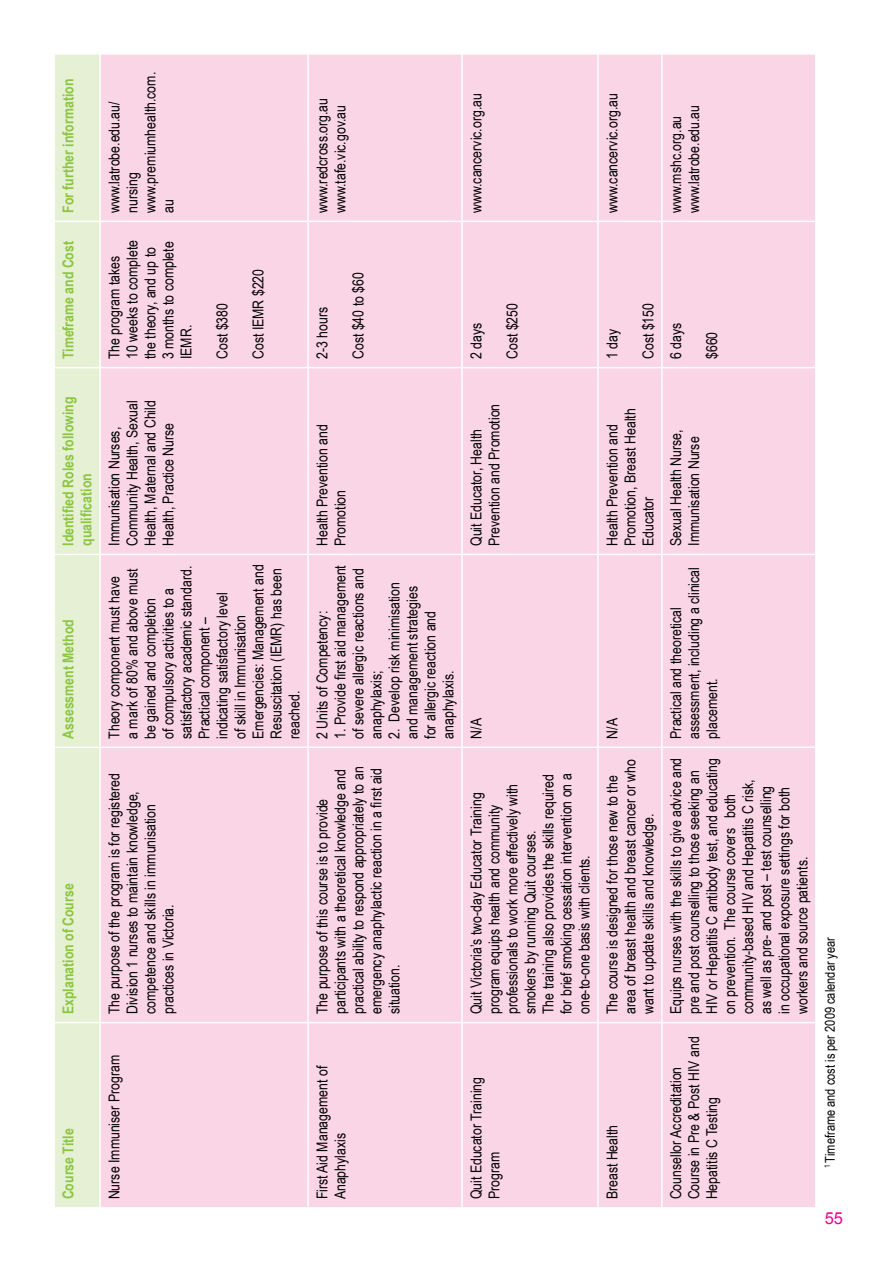
<style>
.page{position:relative;width:893px;height:1263px;background:#fff}
.page>*{position:absolute;margin:0;border:0;box-sizing:border-box;transform-origin:0 0}
.t1{font:16.5px "Arial";color:#ec008c}
.t2{font:15px/18px "Arial Narrow";color:#000}
.t3{font:700 15px/18px "Arial Narrow";color:#8cc63f}
.t4{font:13.5px "Arial Narrow";color:#000}
</style>
<div class="page">
<div style="left:55px;top:55px;width:44px;height:1152px;background:#e5f0d4"></div>
<div style="left:101px;top:55px;width:714px;height:1152px;background:#fad5e5"></div>
<hr style="left:101px;top:1022px;width:206px;height:1px;background:#fff">
<hr style="left:101px;top:746px;width:206px;height:2px;background:#fff">
<hr style="left:101px;top:554px;width:206px;height:1px;background:#fff">
<hr style="left:101px;top:367px;width:206px;height:1px;background:#fff">
<hr style="left:101px;top:221px;width:206px;height:1px;background:#fff">
<hr style="left:307px;top:1022px;width:2px;height:186px;background:#fff">
<hr style="left:307px;top:747px;width:2px;height:275px;background:#fff">
<hr style="left:309px;top:1022px;width:152px;height:1px;background:#fff">
<hr style="left:307px;top:554px;width:2px;height:193px;background:#fff">
<hr style="left:309px;top:746px;width:152px;height:2px;background:#fff">
<hr style="left:307px;top:368px;width:2px;height:186px;background:#fff">
<hr style="left:309px;top:554px;width:152px;height:1px;background:#fff">
<hr style="left:307px;top:221px;width:2px;height:147px;background:#fff">
<hr style="left:309px;top:367px;width:152px;height:1px;background:#fff">
<hr style="left:307px;top:53px;width:2px;height:168px;background:#fff">
<hr style="left:309px;top:221px;width:152px;height:1px;background:#fff">
<hr style="left:461px;top:1022px;width:2px;height:186px;background:#fff">
<hr style="left:461px;top:747px;width:2px;height:275px;background:#fff">
<hr style="left:463px;top:1022px;width:134px;height:1px;background:#fff">
<hr style="left:461px;top:554px;width:2px;height:193px;background:#fff">
<hr style="left:463px;top:746px;width:134px;height:2px;background:#fff">
<hr style="left:461px;top:368px;width:2px;height:186px;background:#fff">
<hr style="left:463px;top:554px;width:134px;height:1px;background:#fff">
<hr style="left:461px;top:221px;width:2px;height:147px;background:#fff">
<hr style="left:463px;top:367px;width:134px;height:1px;background:#fff">
<hr style="left:461px;top:53px;width:2px;height:168px;background:#fff">
<hr style="left:463px;top:221px;width:134px;height:1px;background:#fff">
<hr style="left:597px;top:1022px;width:2px;height:186px;background:#fff">
<hr style="left:597px;top:747px;width:2px;height:275px;background:#fff">
<hr style="left:599px;top:1022px;width:62px;height:1px;background:#fff">
<hr style="left:597px;top:554px;width:2px;height:193px;background:#fff">
<hr style="left:599px;top:746px;width:62px;height:2px;background:#fff">
<hr style="left:597px;top:368px;width:2px;height:186px;background:#fff">
<hr style="left:599px;top:554px;width:62px;height:1px;background:#fff">
<hr style="left:597px;top:221px;width:2px;height:147px;background:#fff">
<hr style="left:599px;top:367px;width:62px;height:1px;background:#fff">
<hr style="left:597px;top:53px;width:2px;height:168px;background:#fff">
<hr style="left:599px;top:221px;width:62px;height:1px;background:#fff">
<hr style="left:661px;top:1022px;width:2px;height:186px;background:#fff">
<hr style="left:661px;top:747px;width:2px;height:275px;background:#fff">
<hr style="left:663px;top:1022px;width:152px;height:1px;background:#fff">
<hr style="left:661px;top:554px;width:2px;height:193px;background:#fff">
<hr style="left:663px;top:746px;width:152px;height:2px;background:#fff">
<hr style="left:661px;top:368px;width:2px;height:186px;background:#fff">
<hr style="left:663px;top:554px;width:152px;height:1px;background:#fff">
<hr style="left:661px;top:221px;width:2px;height:147px;background:#fff">
<hr style="left:663px;top:367px;width:152px;height:1px;background:#fff">
<hr style="left:661px;top:53px;width:2px;height:168px;background:#fff">
<hr style="left:663px;top:221px;width:152px;height:1px;background:#fff">
<hr style="left:55px;top:1022px;width:44px;height:1px;background:#fff">
<hr style="left:55px;top:746px;width:44px;height:2px;background:#fff">
<hr style="left:55px;top:554px;width:44px;height:1px;background:#fff">
<hr style="left:55px;top:367px;width:44px;height:1px;background:#fff">
<hr style="left:55px;top:221px;width:44px;height:1px;background:#fff">
<p class="t3" style="left:59px;top:213px;width:135px;rotate:-90deg">For further information</p>
<p class="t3" style="left:59px;top:359px;width:120px;rotate:-90deg">Timeframe and Cost</p>
<p class="t2" style="left:105px;top:213px;width:142px;rotate:-90deg">www.latrobe.edu.au/ nursing www.premiumhealth.com. au</p>
<p class="t2" style="left:105px;top:359px;width:120px;rotate:-90deg">The program takes<br>10 weeks to complete the theory, and up to<br>3 months to complete<br>IEMR.</p>
<p class="t2" style="left:213px;top:359px;width:58px;rotate:-90deg">Cost $380</p>
<p class="t2" style="left:249px;top:359px;width:92px;rotate:-90deg">Cost IEMR $220</p>
<p class="t3" style="left:59px;top:546px;width:150px;rotate:-90deg">Identified Roles following qualification</p>
<p class="t3" style="left:59px;top:739px;width:121px;rotate:-90deg">Assessment Method</p>
<p class="t2" style="left:105px;top:546px;width:147px;rotate:-90deg">Immunisation Nurses,<br>Community Health, Sexual<br>Health, Maternal and Child<br>Health, Practice Nurse</p>
<p class="t2" style="left:105px;top:739px;width:176px;rotate:-90deg">Theory component must have<br>a mark of 80% and above must be gained and completion<br>of compulsory activities to a satisfactory academic standard.<br>Practical component – indicating satisfactory level<br>of skill in Immunisation<br>Emergencies: Management and<br>Resuscitation (IEMR) has been reached.</p>
<p class="t3" style="left:59px;top:1014px;width:132px;rotate:-90deg">Explanation of Course</p>
<p class="t2" style="left:105px;top:1014px;width:242px;rotate:-90deg">The purpose of the program is for registered Division 1 nurses to maintain knowledge, competence and skills in immunisation practices in Victoria.</p>
<p class="t2" style="left:313px;top:213px;width:116px;rotate:-90deg">www.redcross.org.au www.tafe.vic.gov.au</p>
<p class="t2" style="left:467px;top:213px;width:121px;rotate:-90deg">www.cancervic.org.au</p>
<p class="t2" style="left:313px;top:359px;width:53px;rotate:-90deg">2-3 hours</p>
<p class="t2" style="left:349px;top:359px;width:88px;rotate:-90deg">Cost $40 to $60</p>
<p class="t2" style="left:467px;top:359px;width:38px;rotate:-90deg">2 days</p>
<p class="t2" style="left:503px;top:359px;width:58px;rotate:-90deg">Cost $250</p>
<p class="t2" style="left:313px;top:546px;width:123px;rotate:-90deg">Health Prevention and<br>Promotion</p>
<p class="t2" style="left:331px;top:739px;width:175px;rotate:-90deg">1. Provide first aid management of severe allergic reactions and anaphylaxis;</p>
<p class="t2" style="left:385px;top:739px;width:158px;rotate:-90deg">2. Develop risk minimisation and management strategies for allergic reaction and anaphylaxis.</p>
<p class="t2" style="left:313px;top:739px;width:129px;rotate:-90deg">2 Units of Competency:</p>
<p class="t2" style="left:313px;top:1014px;width:249px;rotate:-90deg">The purpose of this course is to provide participants with a theoretical knowledge and practical ability to respond appropriately to an emergency anaphylactic reaction in a first aid situation.</p>
<p class="t2" style="left:467px;top:546px;width:144px;rotate:-90deg">Quit Educator, Health<br>Prevention and Promotion</p>
<p class="t2" style="left:467px;top:739px;width:22px;rotate:-90deg">N/A</p>
<p class="t2" style="left:467px;top:1014px;width:242px;rotate:-90deg">Quit Victoria’s two-day Educator Training program equips health and community professionals to work more effectively with smokers by running Quit courses.<br>The training also provides the skills required for brief smoking cessation intervention on a one-to-one basis with clients.</p>
<p class="t3" style="left:59px;top:1199px;width:72px;rotate:-90deg">Course Title</p>
<p class="t2" style="left:105px;top:1199px;width:146px;rotate:-90deg">Nurse Immuniser Program</p>
<p class="t2" style="left:313px;top:1199px;width:135px;rotate:-90deg">First Aid Management of<br>Anaphylaxis</p>
<p class="t2" style="left:467px;top:1199px;width:124px;rotate:-90deg">Quit Educator Training<br>Program</p>
<p class="t2" style="left:602px;top:213px;width:121px;rotate:-90deg">www.cancervic.org.au</p>
<p class="t2" style="left:666px;top:213px;width:110px;rotate:-90deg">www.mshc.org.au www.latrobe.edu.au</p>
<p class="t2" style="left:602px;top:359px;width:32px;rotate:-90deg">1 day</p>
<p class="t2" style="left:638px;top:359px;width:58px;rotate:-90deg">Cost $150</p>
<p class="t2" style="left:666px;top:359px;width:38px;rotate:-90deg">6 days</p>
<p class="t2" style="left:702px;top:359px;width:29px;rotate:-90deg">$660</p>
<p class="t2" style="left:602px;top:546px;width:139px;rotate:-90deg">Health Prevention and<br>Promotion, Breast Health<br>Educator</p>
<p class="t2" style="left:602px;top:739px;width:22px;rotate:-90deg">N/A</p>
<p class="t2" style="left:602px;top:1014px;width:257px;rotate:-90deg">The course is designed for those new to the area of breast health and breast cancer or who want to update skills and knowledge.</p>
<p class="t2" style="left:602px;top:1199px;width:76px;rotate:-90deg">Breast Health</p>
<p class="t2" style="left:666px;top:546px;width:118px;rotate:-90deg">Sexual Health Nurse,<br>Immunisation Nurse</p>
<p class="t2" style="left:666px;top:739px;width:173px;rotate:-90deg">Practical and theoretical assessment, including a clinical placement.</p>
<p class="t2" style="left:666px;top:1014px;width:258px;rotate:-90deg">Equips nurses with the skills to give advice and pre and post counselling to those seeking an HIV or Hepatitis C antibody test, and educating on prevention. The course covers both community-based HIV and Hepatitis C risk,<br>as well as pre- and post – test counselling<br>in occupational exposure settings for both workers and source patients.</p>
<p class="t2" style="left:666px;top:1199px;width:164px;rotate:-90deg">Counsellor Accreditation<br>Course in Pre &amp; Post HIV and<br>Hepatitis C Testing</p>
<p class="t4" style="left:820px;top:1168px;width:232px;rotate:-90deg"><sup>1</sup> Timeframe and cost is per 2009 calendar year</p>
<p class="t1" style="left:825px;top:1207px;width:20px">55</p>
</div>
